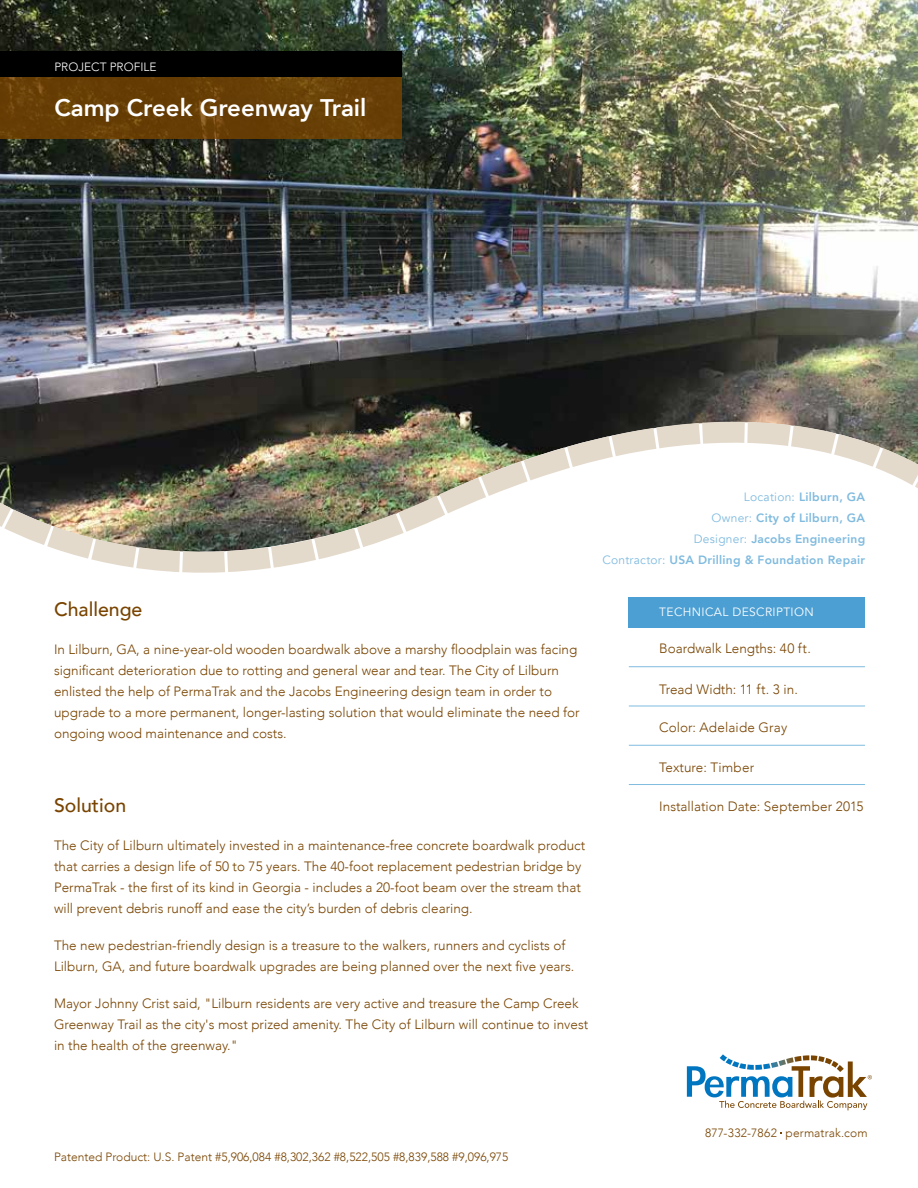
<style>
.page{position:relative;width:918px;height:1188px;background:#fff}
.page>*{position:absolute;margin:0;border:0;box-sizing:border-box;transform-origin:0 0}
.t1{font:800 24px "Avenir";color:#fff}
.t2{font:500 19.5px "Avenir";color:#794400}
.t3{font:300 13.5px/21px "Avenir";color:#794400}
.t4{font:800 12px/21px "Avenir";letter-spacing:.02em;color:#80bbdf;text-align:right}
.t5{font:300 12px "Avenir";color:#794400}
.t6{font:12px "Avenir";letter-spacing:.03em;color:#fff}
.t7{font:300 12px "Avenir";color:#fff}
.s1{font-weight:400}
</style>
<div class="page">
<img style="left:0;top:0;width:918px;height:414px">
<img style="left:0;top:414px;width:918px;height:159px">
<div style="left:0;top:76px;width:402px;height:62px;background:#673e05"></div>
<div style="left:0;top:51px;width:402px;height:25px;background:#000"></div>
<div style="left:629px;top:597px;width:236px;height:30px;background:#4c9fd3"></div>
<hr style="left:629px;top:666px;width:236px;height:1px;background:#80bbdf">
<hr style="left:629px;top:706px;width:236px;height:1px;background:#80bbdf">
<hr style="left:629px;top:745px;width:236px;height:1px;background:#80bbdf">
<hr style="left:629px;top:784px;width:236px;height:1px;background:#80bbdf">
<svg style="left:687px;top:1054px;width:185px;height:56px"></svg>
<p class="t7" style="left:54px;top:59px;width:104px">PROJECT PROFILE</p>
<h1 class="t1" style="left:54px;top:92px;width:314px">Camp Creek Greenway Trail</h1>
<h2 class="t2" style="left:54px;top:597px;width:90px">Challenge</h2>
<p class="t3" style="left:54px;top:639px;width:527px">In Lilburn, GA, a nine-year-old wooden boardwalk above a marshy floodplain was facing significant deterioration due to rotting and general wear and tear. The City of Lilburn enlisted the help of PermaTrak and the Jacobs Engineering design team in order to upgrade to a more permanent, longer-lasting solution that would eliminate the need for ongoing wood maintenance and costs.</p>
<h2 class="t2" style="left:54px;top:793px;width:74px">Solution</h2>
<p class="t3" style="left:54px;top:835px;width:533px">The City of Lilburn ultimately invested in a maintenance-free concrete boardwalk product that carries a design life of 50 to 75 years. The 40-foot replacement pedestrian bridge by PermaTrak - the first of its kind in Georgia - includes a 20-foot beam over the stream that will prevent debris runoff and ease the city’s burden of debris clearing.</p>
<p class="t3" style="left:54px;top:935px;width:522px">The new pedestrian-friendly design is a treasure to the walkers, runners and cyclists of<br>Lilburn, GA, and future boardwalk upgrades are being planned over the next five years.</p>
<p class="t3" style="left:54px;top:993px;width:536px">Mayor Johnny Crist said, "Lilburn residents are very active and treasure the Camp Creek<br>Greenway Trail as the city's most prized amenity. The City of Lilburn will continue to invest in the health of the greenway."</p>
<p class="t4" style="left:602px;top:486px;width:264px"><span class="s1">Location:</span> Lilburn, GA<br><span class="s1">Owner:</span> City of Lilburn, GA<br><span class="s1">Designer:</span> Jacobs Engineering<br><span class="s1">Contractor:</span> USA Drilling &amp; Foundation Repair</p>
<p class="t6" style="left:659px;top:604px;width:156px">TECHNICAL DESCRIPTION</p>
<p class="t3" style="left:659px;top:638px;width:153px">Boardwalk Lengths: 40 ft.</p>
<p class="t3" style="left:659px;top:679px;width:140px">Tread Width: 11 ft. 3 in.</p>
<p class="t3" style="left:659px;top:718px;width:129px">Color: Adelaide Gray</p>
<p class="t3" style="left:659px;top:757px;width:96px">Texture: Timber</p>
<p class="t3" style="left:659px;top:796px;width:206px">Installation Date: September 2015</p>
<p class="t5" style="left:54px;top:1149px;width:456px">Patented Product: U.S. Patent #5,906,084 #8,302,362 #8,522,505 #8,839,588 #9,096,975</p>
<p class="t5" style="left:705px;top:1125px;width:164px">877-332-7862 permatrak.com</p>
</div>
